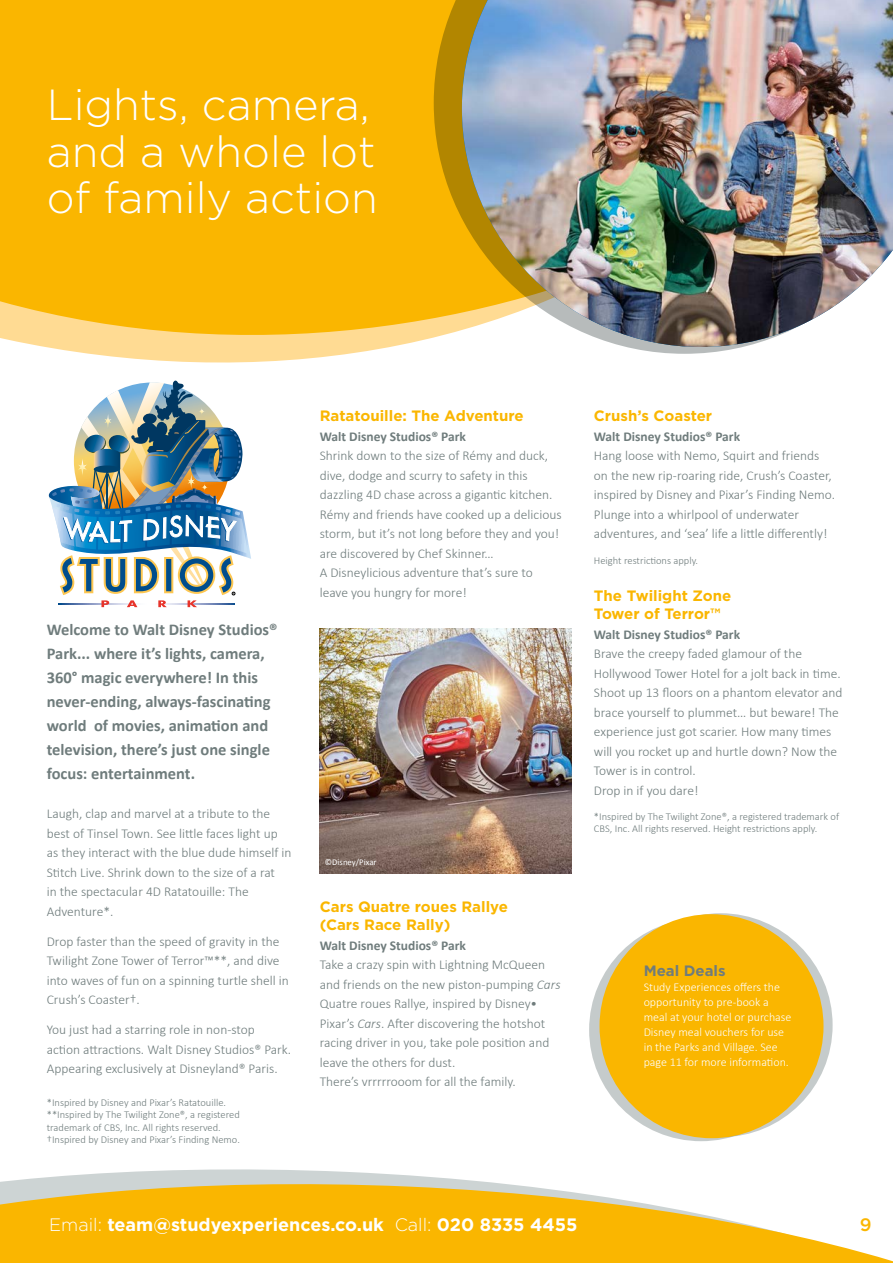
<style>
.page{position:relative;width:893px;height:1263px;background:#fff}
.page>*{position:absolute;margin:0;border:0;box-sizing:border-box;transform-origin:0 0}
.t1{font:300 43.5px/46.5px "Gotham";color:#fff}
.t2{font:700 18px "Gotham";color:#fff}
.t3{font:500 18px "Gotham";color:#fab600}
.t4{font:700 16.5px/24px "Calibri";color:#6f7c7c}
.t5{font:700 15px/18px "Gotham";color:#fab600}
.t6{font:700 15px "Gotham";color:#6f7c7c}
.t7{font:300 13.5px/19.5px "Calibri";color:#6f7c7c}
.t8{font:700 13.5px "Calibri";color:#6f7c7c}
.t9{font:300 12px/15px "Calibri";color:#fff}
.t10{font:300 10.5px/12.6px "Calibri";color:#6f7c7c}
.t11{font:8.7px "Calibri";color:#fff}
.s1{font-style:italic}
.s2{font-weight:300}
</style>
<div class="page">
<svg style="left:0;top:0;width:434px;height:381px;background:#fabd1c"></svg>
<svg style="left:434px;top:0;width:308px;height:354px"></svg>
<img style="left:462px;top:0;width:431px;height:347px">
<svg style="left:0;top:1169px;width:893px;height:94px;fill:#fab600"></svg>
<img style="left:49px;top:381px;width:202px;height:226px">
<img style="left:320px;top:628px;width:252px;height:245px">
<svg style="left:589px;top:918px;width:224px;height:223px;background:#c7cccb"></svg>
<svg style="left:609px;top:913px;width:224px;height:224px;background:#caccc3"></svg>
<div style="left:599px;top:914px;width:224px;height:224px;background:#fab600;border-radius:50%"></div>
<h1 class="t1" style="left:47px;top:81px;width:332px">Lights, camera, and a whole lot of family action</h1>
<p class="t4" style="left:47px;top:617px;width:232px">Welcome to Walt Disney Studios®<br>Park... where it’s lights, camera,<br>360° magic everywhere! In this never-ending, always-fascinating world of movies, animation and television, there’s just one single focus: entertainment.</p>
<p class="t7" style="left:47px;top:804px;width:246px">Laugh, clap and marvel at a tribute to the best of Tinsel Town. See little faces light up as they interact with the blue dude himself in Stitch Live. Shrink down to the size of a rat<br>in the spectacular 4D Ratatouille: The Adventure*.</p>
<p class="t7" style="left:47px;top:931px;width:244px">Drop faster than the speed of gravity in the Twilight Zone Tower of Terror™**, and dive into waves of fun on a spinning turtle shell in Crush’s Coaster†.</p>
<p class="t7" style="left:47px;top:1020px;width:246px">You just had a starring role in non-stop action attractions. Walt Disney Studios® Park.<br>Appearing exclusively at Disneyland® Paris.</p>
<p class="t10" style="left:47px;top:1096px;width:195px">*Inspired by Disney and Pixar’s Ratatouille. **Inspired by The Twilight Zone®, a registered trademark of CBS, Inc. All rights reserved. †Inspired by Disney and Pixar’s Finding Nemo.</p>
<p class="t5" style="left:320px;top:407px;width:205px">Ratatouille: The Adventure</p>
<p class="t8" style="left:320px;top:427px;width:148px">Walt Disney Studios® Park</p>
<p class="t7" style="left:320px;top:446px;width:243px">Shrink down to the size of Rémy and duck, dive, dodge and scurry to safety in this dazzling 4D chase across a gigantic kitchen.<br>Rémy and friends have cooked up a delicious storm, but it’s not long before they and you! are discovered by Chef Skinner…<br>A Disneylicious adventure that’s sure to leave you hungry for more!</p>
<p class="t11" style="left:325px;top:856px;width:53px">©Disney/Pixar</p>
<p class="t5" style="left:320px;top:898px;width:190px">Cars Quatre roues Rallye (Cars Race Rally)</p>
<p class="t8" style="left:320px;top:936px;width:148px">Walt Disney Studios® Park</p>
<p class="t7" style="left:320px;top:955px;width:242px">Take a crazy spin with Lightning McQueen and friends on the new piston-pumping <span class="s1">Cars </span>Quatre roues Rallye, inspired by Disney• Pixar’s <span class="s1">Cars</span>. After discovering the hotshot racing driver in you, take pole position and leave the others for dust.<br>There’s vrrrrrooom for all the family.</p>
<p class="t5" style="left:594px;top:407px;width:120px">Crush’s Coaster</p>
<p class="t8" style="left:594px;top:427px;width:148px">Walt Disney Studios® Park</p>
<p class="t7" style="left:594px;top:446px;width:243px">Hang loose with Nemo, Squirt and friends on the new rip-roaring ride, Crush’s Coaster, inspired by Disney and Pixar’s Finding Nemo.<br>Plunge into a whirlpool of underwater adventures, and ‘sea’ life a little differently!</p>
<p class="t10" style="left:594px;top:554px;width:106px">Height restrictions apply.</p>
<p class="t5" style="left:594px;top:586px;width:139px">The Twilight Zone<br>Tower of Terror™</p>
<p class="t8" style="left:594px;top:624px;width:148px">Walt Disney Studios® Park</p>
<p class="t7" style="left:594px;top:644px;width:250px">Brave the creepy faded glamour of the Hollywood Tower Hotel for a jolt back in time.<br>Shoot up 13 floors on a phantom elevator and brace yourself to plummet… but beware! The experience just got scarier. How many times will you rocket up and hurtle down? Now the Tower is in control.<br>Drop in if you dare!</p>
<p class="t10" style="left:594px;top:810px;width:247px">*Inspired by The Twilight Zone®, a registered trademark of<br>CBS, Inc. All rights reserved. Height restrictions apply.</p>
<p class="t6" style="left:644px;top:962px;width:83px">Meal Deals</p>
<p class="t9" style="left:644px;top:980px;width:149px">Study Experiences offers the opportunity to pre-book a meal at your hotel or purchase<br>Disney meal vouchers for use in the Parks and Village. See page 11 for more information.</p>
<h2 class="t2" style="left:49px;top:1214px;width:530px"><span class="s2">Email:</span> team@studyexperiences.co.uk <span class="s2">Call:</span> 020 8335 4455</h2>
<h2 class="t3" style="left:860px;top:1215px;width:13px">9</h2>
</div>
